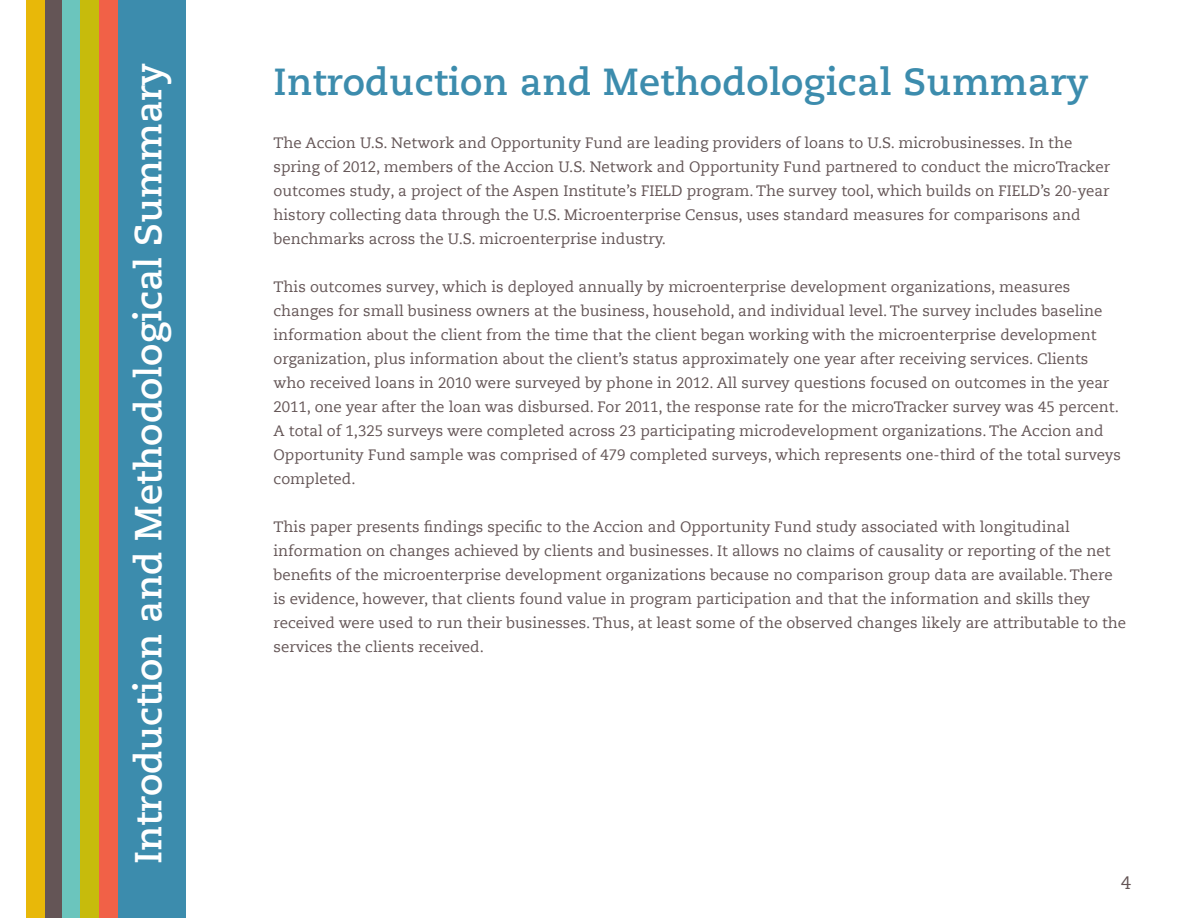
<style>
.page{position:relative;width:1188px;height:918px;background:#fff}
.page>*{position:absolute;margin:0;border:0;box-sizing:border-box;transform-origin:0 0}
.t1{font:700 37.5px "Caecilia Com 75";letter-spacing:.01em;color:#3c8cad}
.t2{font:700 37.5px "Caecilia Com 75";color:#fff}
.t3{font:18px "Caecilia Com 55 Roman";color:#645556}
.Paragraph_Style_1{font:15px/24px "Caecilia Com 55 Roman";color:#645556}
</style>
<div class="page">
<div style="left:117px;top:0;width:69px;height:918px;background:#3c8cad"></div>
<div style="left:45px;top:0;width:18px;height:918px;background:#645556"></div>
<div style="left:63px;top:0;width:24px;height:918px;background:#6bc5bd"></div>
<div style="left:27px;top:0;width:18px;height:918px;background:#e8b809"></div>
<div style="left:81px;top:0;width:18px;height:918px;background:#c7bb0c"></div>
<div style="left:99px;top:0;width:18px;height:918px;background:#f16147"></div>
<p class="t2" style="left:123px;top:864px;width:803px;rotate:-90deg">Introduction and Methodological Summary</p>
<p class="t1" style="left:274px;top:56px;width:817px">Introduction and Methodological Summary</p>
<p class="Paragraph_Style_1" style="left:274px;top:130px;width:838px">The Accion U.S. Network and Opportunity Fund are leading providers of loans to U.S. microbusinesses. In the spring of 2012, members of the Accion U.S. Network and Opportunity Fund partnered to conduct the microTracker outcomes study, a project of the Aspen Institute’s FIELD program. The survey tool, which builds on FIELD’s 20-year history collecting data through the U.S. Microenterprise Census, uses standard measures for comparisons and benchmarks across the U.S. microenterprise industry.</p>
<p class="Paragraph_Style_1" style="left:274px;top:274px;width:849px">This outcomes survey, which is deployed annually by microenterprise development organizations, measures changes for small business owners at the business, household, and individual level. The survey includes baseline information about the client from the time that the client began working with the microenterprise development organization, plus information about the client’s status approximately one year after receiving services. Clients who received loans in 2010 were surveyed by phone in 2012. All survey questions focused on outcomes in the year 2011, one year after the loan was disbursed. For 2011, the response rate for the microTracker survey was 45 percent.<br>A total of 1,325 surveys were completed across 23 participating microdevelopment organizations. The Accion and Opportunity Fund sample was comprised of 479 completed surveys, which represents one-third of the total surveys completed.</p>
<p class="Paragraph_Style_1" style="left:274px;top:514px;width:854px">This paper presents findings specific to the Accion and Opportunity Fund study associated with longitudinal information on changes achieved by clients and businesses. It allows no claims of causality or reporting of the net benefits of the microenterprise development organizations because no comparison group data are available. There is evidence, however, that clients found value in program participation and that the information and skills they received were used to run their businesses. Thus, at least some of the observed changes likely are attributable to the services the clients received.</p>
<p class="t3" style="left:1121px;top:870px;width:12px">4</p>
</div>
